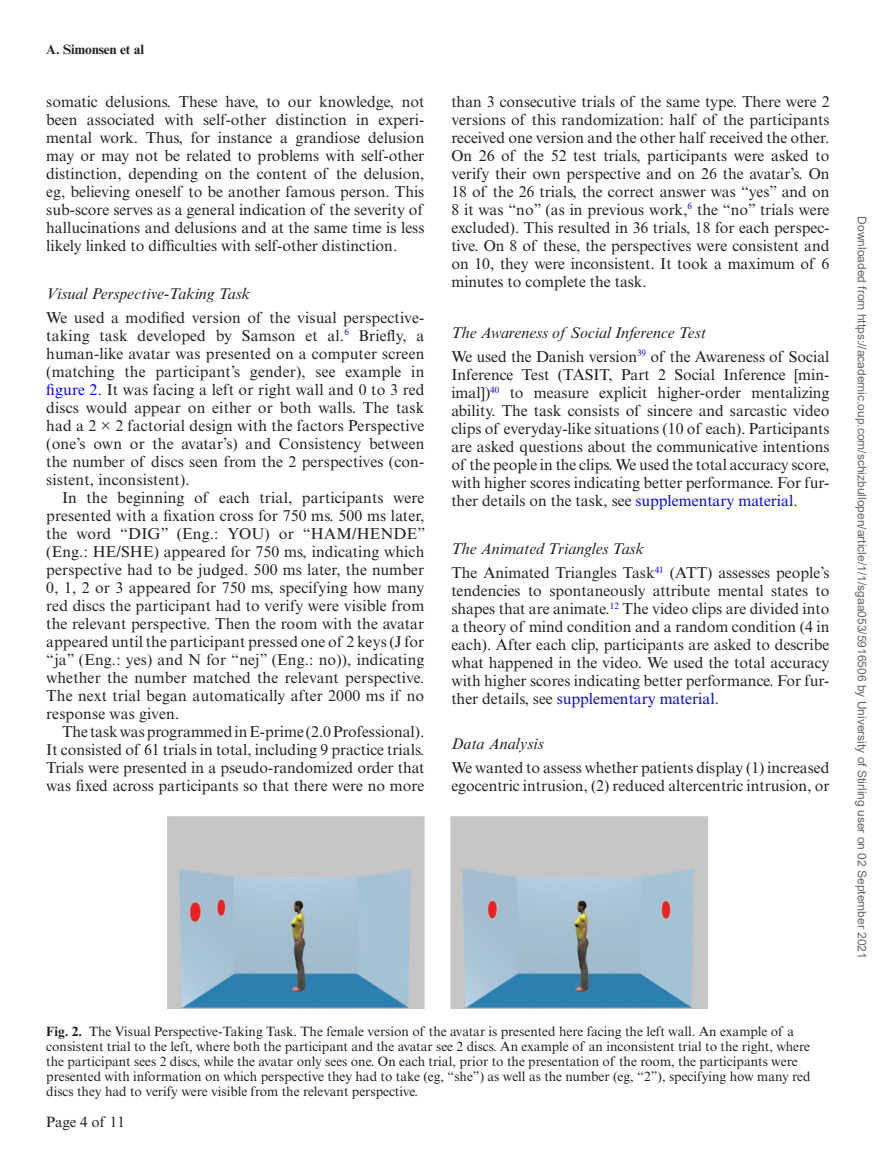
<style>
.page{position:relative;width:891px;height:1175px;background:#fff}
.page>*{position:absolute;margin:0;border:0;box-sizing:border-box;transform-origin:0 0}
.t1{font:15.75px/18px "Times New Roman MT Std";color:#231f20;text-align:justify}
.t2{font:italic 15.75px "Times New Roman MT Std";color:#231f20}
.t3{font:15px "Times New Roman MT Std";color:#231f20}
.t4{font:13.5px/15px "Times New Roman MT Std";color:#231f20}
.t5{font:700 13.5px "Times New Roman MT Std";color:#231f20}
.t6{font:12px "Arial";color:#666}
.s1{color:#00f}
.s2{font-style:italic}
.s3{font-weight:700}
</style>
<div class="page">
<img style="left:168px;top:816px;width:540px;height:192px">
<p class="t5" style="left:46px;top:41px;width:99px">A. Simonsen et al</p>
<p class="t1" style="left:46px;top:92px;width:380px">somatic delusions. These have, to our knowledge, not been associated with self-other distinction in experi&shy;mental work. Thus, for instance a grandiose delusion may or may not be related to problems with self-other distinction, depending on the content of the delusion, eg, believing oneself to be another famous person. This sub-score serves as a general indication of the severity of hallucinations and delusions and at the same time is less likely linked to difficulties with self-other distinction.</p>
<p class="t2" style="left:46px;top:284px;width:205px">Visual Perspective-Taking Task</p>
<p class="t1" style="left:46px;top:308px;width:380px">We used a modified version of the visual perspective&shy;taking task developed by Samson et al.<sup>6</sup> Briefly, a human-like avatar was presented on a computer screen (matching the participant’s gender), see example in <span class="s1">figure 2</span>. It was facing a left or right wall and 0 to 3 red discs would appear on either or both walls. The task had a 2 × 2 factorial design with the factors Perspective (one’s own or the avatar’s) and Consistency between the number of discs seen from the 2 perspectives (con&shy;sistent, inconsistent).</p>
<p class="t1" style="left:46px;top:488px;width:380px;text-indent:16px">In the beginning of each trial, participants were presented with a fixation cross for 750 ms. 500 ms later, the word “DIG” (Eng.: YOU) or “HAM/HENDE” (Eng.: HE/SHE) appeared for 750 ms, indicating which perspective had to be judged. 500 ms later, the number 0, 1, 2 or 3 appeared for 750 ms, specifying how many red discs the participant had to verify were visible from the relevant perspective. Then the room with the avatar appeared until the participant pressed one of 2 keys (J for “ja” (Eng.: yes) and N for “nej” (Eng.: no)), indicating whether the number matched the relevant perspective.<br>The next trial began automatically after 2000 ms if no response was given.</p>
<p class="t1" style="left:46px;top:722px;width:380px;text-indent:16px">The task was programmed in E-prime (2.0 Professional).<br>It consisted of 61 trials in total, including 9 practice trials.<br>Trials were presented in a pseudo-randomized order that was fixed across participants so that there were no more</p>
<p class="t1" style="left:451px;top:92px;width:380px">than 3 consecutive trials of the same type. There were 2 versions of this randomization: half of the participants received one version and the other half received the other.<br>On 26 of the 52 test trials, participants were asked to verify their own perspective and on 26 the avatar’s. On 18 of the 26 trials, the correct answer was “yes” and on 8 it was “no” (as in previous work,<sup>6</sup> the “no” trials were excluded). This resulted in 36 trials, 18 for each perspec&shy;tive. On 8 of these, the perspectives were consistent and on 10, they were inconsistent. It took a maximum of 6 minutes to complete the task.</p>
<p class="t1" style="left:451px;top:320px;width:380px;line-height:24px"><span class="s2">The Awareness of Social Inference Test<br></span>We used the Danish version<sup>39</sup> of the Awareness of Social</p>
<p class="t1" style="left:451px;top:365px;width:380px">Inference Test (TASIT, Part 2 Social Inference [min&shy;imal])<sup>40</sup> to measure explicit higher-order mentalizing ability. The task consists of sincere and sarcastic video clips of everyday-like situations (10 of each). Participants are asked questions about the communicative intentions of the people in the clips. We used the total accuracy score, with higher scores indicating better performance. For fur&shy;ther details on the task, see <span class="s1">supplementary material</span>.</p>
<p class="t1" style="left:451px;top:536px;width:380px;line-height:24px"><span class="s2">The Animated Triangles Task<br></span>The Animated Triangles Task<sup>41</sup> (ATT) assesses people’s</p>
<p class="t1" style="left:451px;top:581px;width:379px">tendencies to spontaneously attribute mental states to shapes that are animate.<sup>12</sup> The video clips are divided into a theory of mind condition and a random condition (4 in each). After each clip, participants are asked to describe what happened in the video. We used the total accuracy with higher scores indicating better performance. For fur&shy;ther details, see <span class="s1">supplementary material</span>.</p>
<p class="t2" style="left:451px;top:734px;width:94px">Data Analysis</p>
<p class="t1" style="left:451px;top:758px;width:380px">We wanted to assess whether patients display (1) increased egocentric intrusion, (2) reduced altercentric intrusion, or</p>
<p class="t6" style="left:866px;top:216px;width:743px;rotate:90deg">Downloaded from https://academic.oup.com/schizbullopen/article/1/1/sgaa053/5916506 by University of Stirling user on 02 September 2021</p>
<p class="t4" style="left:46px;top:1023px;width:766px"><span class="s3">Fig. 2.</span> The Visual Perspective-Taking Task. The female version of the avatar is presented here facing the left wall. An example of a consistent trial to the left, where both the participant and the avatar see 2 discs. An example of an inconsistent trial to the right, where the participant sees 2 discs, while the avatar only sees one. On each trial, prior to the presentation of the room, the participants were presented with information on which perspective they had to take (eg, “she”) as well as the number (eg, “2”), specifying how many red discs they had to verify were visible from the relevant perspective.</p>
<p class="t3" style="left:46px;top:1113px;width:80px">Page 4 of 11</p>
</div>
